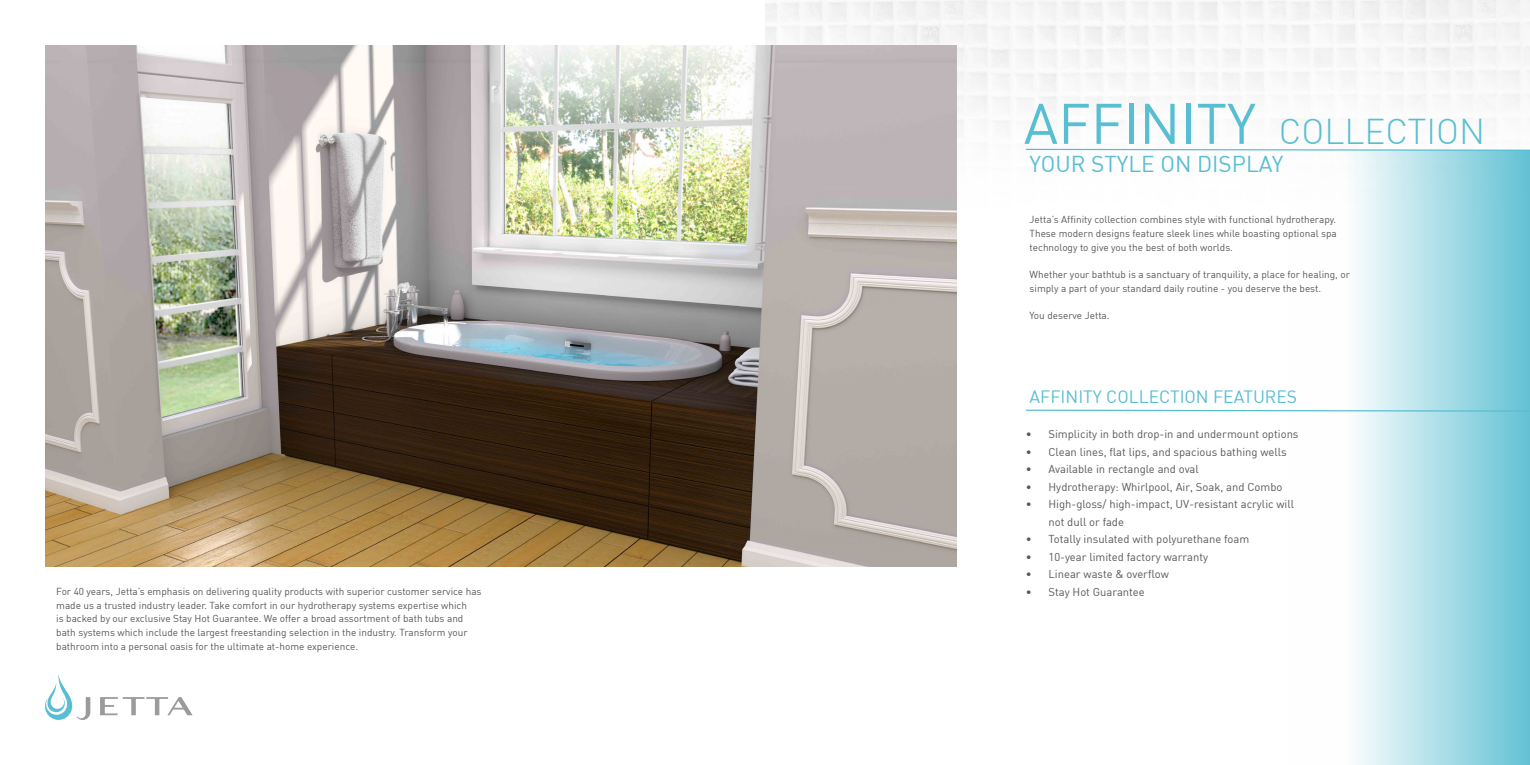
<style>
.page{position:relative;width:1530px;height:765px;background:#fff}
.page>*{position:absolute;margin:0;border:0;box-sizing:border-box;transform-origin:0 0}
.t1{font:300 35.12px "DIN";color:#58bed2}
.smaller_italic_body{font:22.5px "DIN";color:#58bed2}
.smaller_italic_body-2{font:17.5px "DIN";color:#58bed2}
.t2{font:11.25px/17.5px "DIN";color:#57585b}
.smaller_italic_body-3{font:10px/13.8px "DIN";color:#57585b}
.s1{font-weight:400;font-size:56.25px}
</style>
<div class="page">
<img style="left:45px;top:45px;width:912px;height:522px">
<div style="left:1289px;top:151px;width:241px;height:614px;background:linear-gradient(to right,#fff,#6ac5d7)"></div>
<svg style="left:1025px;top:148px;width:505px;height:4px"></svg>
<svg style="left:100px;top:697px;width:93px;height:18px"></svg>
<svg style="left:45px;top:675px;width:45px;height:45px"></svg>
<svg style="left:1026px;top:409px;width:504px;height:3px"></svg>
<p class="smaller_italic_body-3" style="left:56px;top:584px;width:427px">For 40 years, Jetta’s emphasis on delivering quality products with superior customer service has made us a trusted industry leader. Take comfort in our hydrotherapy systems expertise which<br>is backed by our exclusive Stay Hot Guarantee. We offer a broad assortment of bath tubs and bath systems which include the largest freestanding selection in the industry. Transform your bathroom into a personal oasis for the ultimate at-home experience.</p>
<p class="t1" style="left:1024px;top:110px;width:463px"><span class="s1">AFFINITY</span> COLLECTION</p>
<p class="smaller_italic_body" style="left:1030px;top:149px;width:255px">YOUR STYLE ON DISPLAY</p>
<p class="smaller_italic_body-3" style="left:1030px;top:212px;width:309px;text-align:justify">Jetta’s Affinity collection combines style with functional hydrotherapy.<br>These modern designs feature sleek lines while boasting optional spa technology to give you the best of both worlds.</p>
<p class="smaller_italic_body-3" style="left:1030px;top:267px;width:322px">Whether your bathtub is a sanctuary of tranquility, a place for healing, or simply a part of your standard daily routine - you deserve the best.</p>
<p class="smaller_italic_body-3" style="left:1030px;top:309px;width:81px">You deserve Jetta.</p>
<p class="smaller_italic_body-2" style="left:1030px;top:386px;width:269px">AFFINITY COLLECTION FEATURES</p>
<p class="t2" style="left:1026px;top:425px;width:274px">• Simplicity in both drop-in and undermount options</p>
<p class="t2" style="left:1026px;top:443px;width:262px">• Clean lines, flat lips, and spacious bathing wells</p>
<p class="t2" style="left:1026px;top:460px;width:174px">• Available in rectangle and oval</p>
<p class="t2" style="left:1026px;top:478px;width:258px">• Hydrotherapy: Whirlpool, Air, Soak, and Combo</p>
<p class="t2" style="left:1048px;top:495px;width:247px;text-indent:-22px">• High-gloss/ high-impact, UV-resistant acrylic will not dull or fade</p>
<p class="t2" style="left:1026px;top:530px;width:225px">• Totally insulated with polyurethane foam</p>
<p class="t2" style="left:1026px;top:548px;width:184px">• 10-year limited factory warranty</p>
<p class="t2" style="left:1026px;top:565px;width:144px">• Linear waste &amp; overflow</p>
<p class="t2" style="left:1026px;top:583px;width:120px">• Stay Hot Guarantee</p>
</div>
